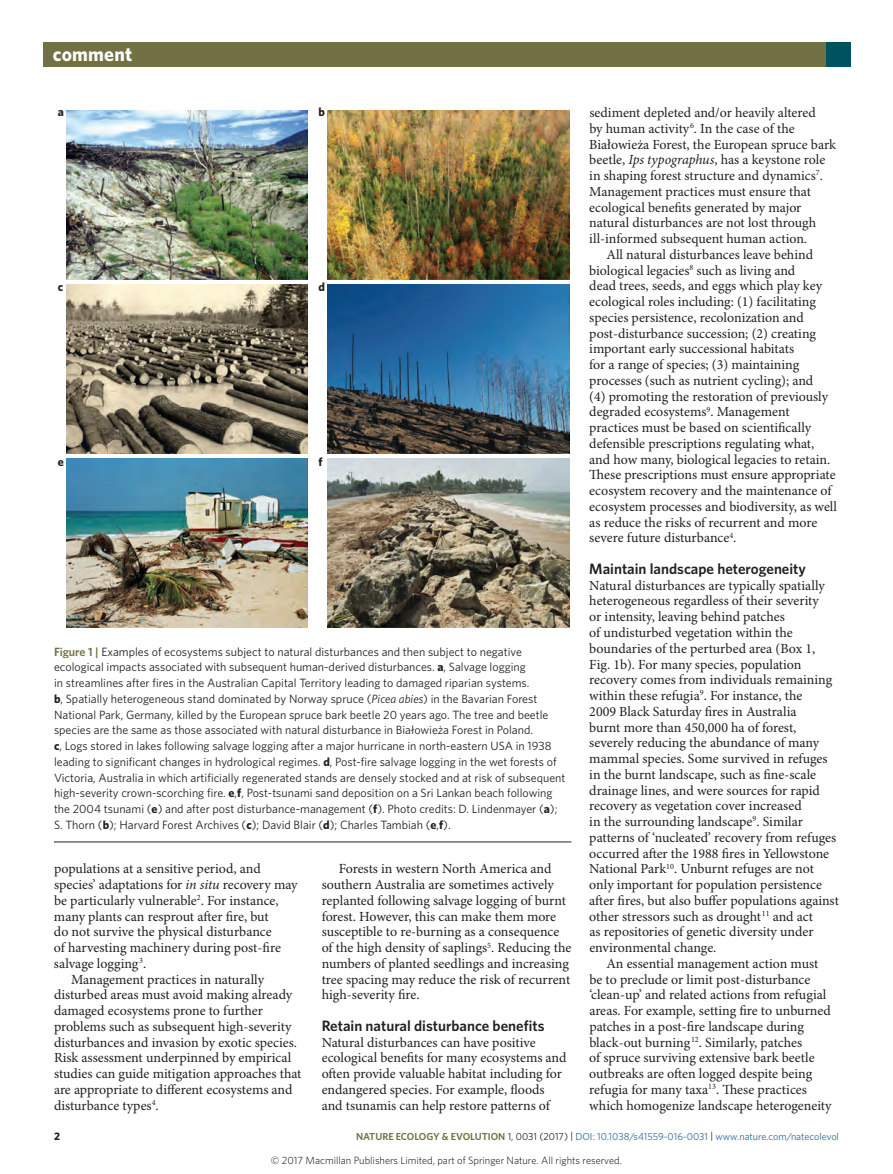
<style>
.page{position:relative;width:893px;height:1174px;background:#fff}
.page>*{position:absolute;margin:0;border:0;box-sizing:border-box;transform-origin:0 0}
.t1{font:700 19.5px "Whitney";letter-spacing:.01em;color:#fff}
.Head_1{font:600 15px "Whitney";color:#231f20}
.Body_text{font:13.95px/15.8px "Minion Pro";color:#231f20}
.Body_first{font:13.95px/15.8px "Minion Pro";color:#231f20}
.Figure_caption{font:12px/15.8px "Whitney";color:#231f20}
.t2{font:700 12px "Whitney";color:#231f20}
.t3{font:700 10.8px "Whitney";color:#231f20}
.t4{font:300 10.5px "Whitney";color:#000}
.t5{font:10.2px "Whitney";color:#2f679b}
.s1{font-weight:600;color:#727144}
.s2{font-weight:700}
.s3{font-style:italic}
.s4{color:#231f20}
</style>
<div class="page">
<div style="left:43px;top:43px;width:807px;height:24px;background:#727144"></div>
<div style="left:826px;top:43px;width:24px;height:24px;background:#005261"></div>
<img style="left:67px;top:111px;width:241px;height:169px">
<img style="left:328px;top:111px;width:241px;height:169px">
<img style="left:67px;top:285px;width:241px;height:169px">
<img style="left:328px;top:285px;width:241px;height:169px">
<img style="left:67px;top:459px;width:241px;height:169px">
<img style="left:328px;top:459px;width:241px;height:168px">
<hr style="left:54px;top:841px;width:517px;height:1px;background:#231f20">
<h1 class="t1" style="left:53px;top:41px;width:81px">comment</h1>
<p class="t2" style="left:58px;top:104px;width:8px">a</p>
<p class="t2" style="left:318px;top:104px;width:8px">b</p>
<p class="t2" style="left:58px;top:279px;width:7px">c</p>
<p class="t2" style="left:318px;top:279px;width:8px">d</p>
<p class="t2" style="left:58px;top:453px;width:8px">e</p>
<p class="t2" style="left:318px;top:453px;width:6px">f</p>
<p class="Figure_caption" style="left:54px;top:643px;width:513px"><span class="s1">Figure 1 |</span> Examples of ecosystems subject to natural disturbances and then subject to negative ecological impacts associated with subsequent human-derived disturbances. <span class="s2">a</span>, Salvage logging<br>in streamlines after fires in the Australian Capital Territory leading to damaged riparian systems.<br><span class="s2">b</span>, Spatially heterogeneous stand dominated by Norway spruce (<span class="s3">Picea abies</span>) in the Bavarian Forest National Park, Germany, killed by the European spruce bark beetle 20 years ago. The tree and beetle species are the same as those associated with natural disturbance in Białowieża Forest in Poland.<br><span class="s2">c</span>, Logs stored in lakes following salvage logging after a major hurricane in north-eastern USA in 1938 leading to significant changes in hydrological regimes. <span class="s2">d</span>, Post-fire salvage logging in the wet forests of Victoria, Australia in which artificially regenerated stands are densely stocked and at risk of subsequent high-severity crown-scorching fire. <span class="s2">e</span>,<span class="s2">f</span>, Post-tsunami sand deposition on a Sri Lankan beach following the 2004 tsunami (<span class="s2">e</span>) and after post disturbance-management (<span class="s2">f</span>). Photo credits: D. Lindenmayer (<span class="s2">a</span>); S. Thorn (<span class="s2">b</span>); Harvard Forest Archives (<span class="s2">c</span>); David Blair (<span class="s2">d</span>); Charles Tambiah (<span class="s2">e</span>,<span class="s2">f</span>).</p>
<p class="Body_first" style="left:54px;top:861px;width:245px">populations at a sensitive period, and species’ adaptations for <span class="s3">in situ</span> recovery may be particularly vulnerable<sup>2</sup>. For instance, many plants can resprout after fire, but<br>do not survive the physical disturbance<br>of harvesting machinery during post-fire salvage logging<sup>3</sup>.</p>
<p class="Body_text" style="left:54px;top:971px;width:249px;text-indent:17px">Management practices in naturally disturbed areas must avoid making already damaged ecosystems prone to further problems such as subsequent high-severity disturbances and invasion by exotic species.<br>Risk assessment underpinned by empirical studies can guide mitigation approaches that are appropriate to different ecosystems and disturbance types<sup>4</sup>.</p>
<p class="Body_text" style="left:322px;top:861px;width:251px;text-indent:17px">Forests in western North America and southern Australia are sometimes actively replanted following salvage logging of burnt forest. However, this can make them more susceptible to re-burning as a consequence of the high density of saplings<sup>5</sup>. Reducing the numbers of planted seedlings and increasing tree spacing may reduce the risk of recurrent high-severity fire.</p>
<p class="Head_1" style="left:322px;top:1015px;width:224px">Retain natural disturbance benefits</p>
<p class="Body_first" style="left:322px;top:1034px;width:246px">Natural disturbances can have positive ecological benefits for many ecosystems and often provide valuable habitat including for endangered species. For example, floods and tsunamis can help restore patterns of</p>
<p class="Body_first" style="left:589px;top:105px;width:248px">sediment depleted and/or heavily altered<br>by human activity<sup>6</sup>. In the case of the Białowieża Forest, the European spruce bark beetle, <span class="s3">Ips typographus</span>, has a keystone role in shaping forest structure and dynamics<sup>7</sup>.<br>Management practices must ensure that ecological benefits generated by major natural disturbances are not lost through ill-informed subsequent human action.</p>
<p class="Body_text" style="left:589px;top:247px;width:249px;text-indent:17px">All natural disturbances leave behind biological legacies<sup>8</sup> such as living and<br>dead trees, seeds, and eggs which play key ecological roles including: (1) facilitating species persistence, recolonization and post-disturbance succession; (2) creating important early successional habitats<br>for a range of species; (3) maintaining processes (such as nutrient cycling); and<br>(4) promoting the restoration of previously degraded ecosystems<sup>9</sup>. Management practices must be based on scientifically defensible prescriptions regulating what, and how many, biological legacies to retain.<br>These prescriptions must ensure appropriate ecosystem recovery and the maintenance of ecosystem processes and biodiversity, as well as reduce the risks of recurrent and more severe future disturbance<sup>4</sup>.</p>
<p class="Head_1" style="left:589px;top:559px;width:218px">Maintain landscape heterogeneity</p>
<p class="Body_first" style="left:589px;top:578px;width:251px">Natural disturbances are typically spatially heterogeneous regardless of their severity<br>or intensity, leaving behind patches<br>of undisturbed vegetation within the boundaries of the perturbed area (Box 1, Fig. 1b). For many species, population recovery comes from individuals remaining within these refugia<sup>9</sup>. For instance, the<br>2009 Black Saturday fires in Australia<br>burnt more than 450,000 ha of forest, severely reducing the abundance of many mammal species. Some survived in refuges in the burnt landscape, such as fine-scale drainage lines, and were sources for rapid recovery as vegetation cover increased<br>in the surrounding landscape<sup>9</sup>. Similar patterns of ‘nucleated’ recovery from refuges occurred after the 1988 fires in Yellowstone National Park<sup>10</sup>. Unburnt refuges are not only important for population persistence after fires, but also buffer populations against other stressors such as drought<sup>11</sup> and act<br>as repositories of genetic diversity under environmental change.</p>
<p class="Body_text" style="left:589px;top:956px;width:244px;text-indent:17px">An essential management action must be to preclude or limit post-disturbance ‘clean-up’ and related actions from refugial areas. For example, setting fire to unburned patches in a post-fire landscape during black-out burning<sup>12</sup>. Similarly, patches<br>of spruce surviving extensive bark beetle outbreaks are often logged despite being refugia for many taxa<sup>13</sup>. These practices which homogenize landscape heterogeneity</p>
<p class="t3" style="left:54px;top:1129px;width:8px">2</p>
<p class="t5" style="left:356px;top:1129px;width:484px"><span class="s1">NATURE ECOLOGY &amp; EVOLUTION</span> <span class="s4">1, 0031 (2017) |</span> DOI: 10.1038/s41559-016-0031 <span class="s4">|</span> www.nature.com/natecolevol</p>
<p class="t4" style="left:271px;top:1153px;width:352px">© 2017 Macmillan Publishers Limited, part of Springer Nature. All rights reserved.</p>
</div>
